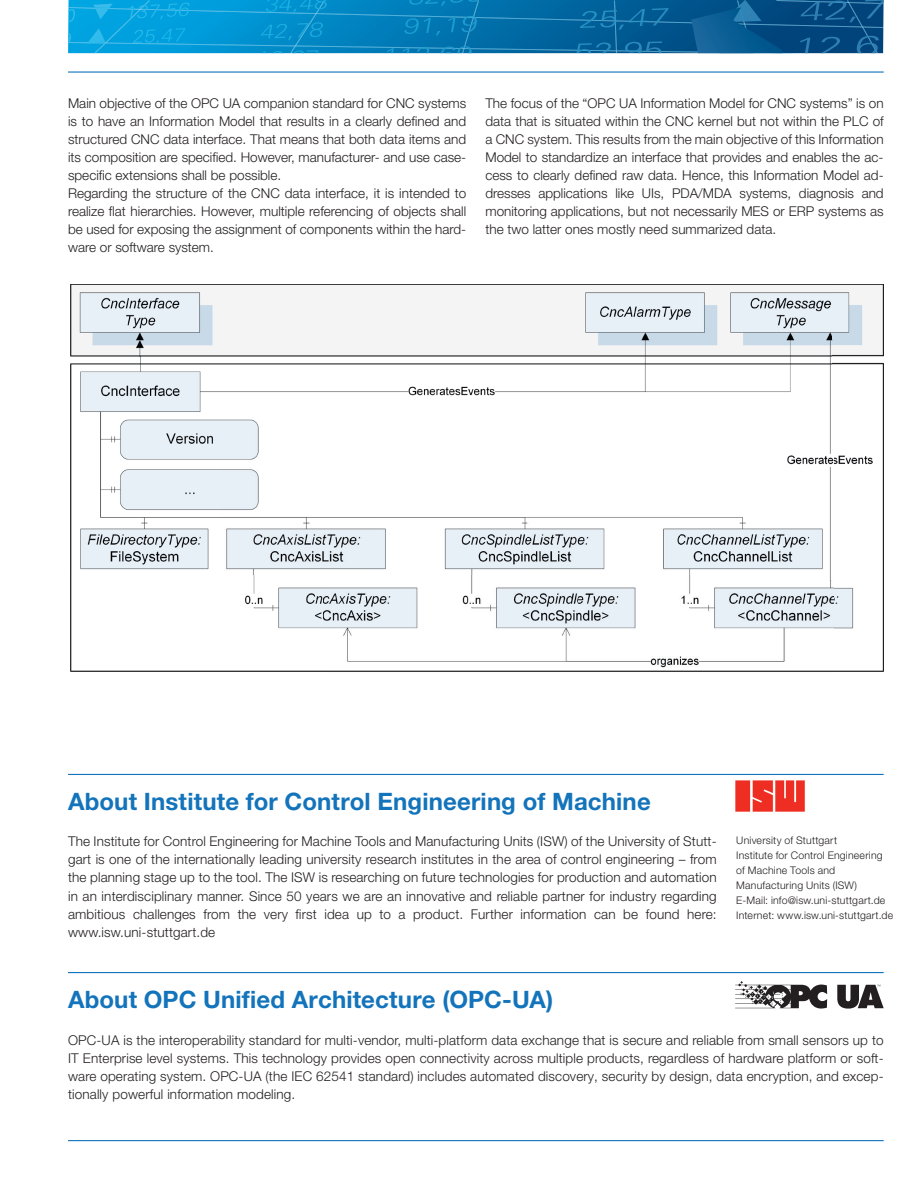
<style>
.page{position:relative;width:919px;height:1187px;background:#fff}
.page>*{position:absolute;margin:0;border:0;box-sizing:border-box;transform-origin:0 0}
.t1{font:700 24px "Helvetica Neue LT Pro";letter-spacing:.005em;color:#1374bb}
.t2{font:300 13.5px/18px "Helvetica Neue LT Pro";color:#231f20;text-align:justify}
.t3{font:300 10.5px/15px "Helvetica Neue LT Pro";letter-spacing:.02em;color:#231f20}
</style>
<div class="page">
<svg style="left:68px;top:0;width:815px;height:54px;background:#0a79b2"></svg>
<hr style="left:68px;top:71px;width:815px;height:2px;background:#1374bb">
<hr style="left:68px;top:1139px;width:815px;height:2px;background:#1374bb">
<hr style="left:68px;top:773px;width:815px;height:2px;background:#1374bb">
<hr style="left:68px;top:971px;width:815px;height:2px;background:#1374bb">
<svg style="left:735px;top:981px;width:92px;height:27px"></svg>
<svg style="left:837px;top:984px;width:46px;height:24px"></svg>
<img style="left:735px;top:780px;width:70px;height:32px">
<img style="left:70px;top:284px;width:813px;height:388px">
<p class="t2" style="left:68px;top:94px;width:400px;text-align:left">Main objective of the OPC UA companion standard for CNC systems is to have an Information Model that results in a clearly defined and structured CNC data interface. That means that both data items and its composition are specified. However, manufacturer- and use case&shy;specific extensions shall be possible.<br>Regarding the structure of the CNC data interface, it is intended to realize flat hierarchies. However, multiple referencing of objects shall be used for exposing the assignment of components within the hard&shy;ware or software system.</p>
<p class="t2" style="left:485px;top:94px;width:400px">The focus of the “OPC UA Information Model for CNC systems” is on data that is situated within the CNC kernel but not within the PLC of a CNC system. This results from the main objective of this Information Model to standardize an interface that provides and enables the ac&shy;cess to clearly defined raw data. Hence, this Information Model ad&shy;dresses applications like UIs, PDA/MDA systems, diagnosis and monitoring applications, but not necessarily MES or ERP systems as the two latter ones mostly need summarized data.</p>
<h1 class="t1" style="left:68px;top:786px;width:584px">About Institute for Control Engineering of Machine</h1>
<p class="t2" style="left:68px;top:832px;width:650px">The Institute for Control Engineering for Machine Tools and Manufacturing Units (ISW) of the University of Stutt&shy;gart is one of the internationally leading university research institutes in the area of control engineering – from the planning stage up to the tool. The ISW is researching on future technologies for production and automation in an interdisciplinary manner. Since 50 years we are an innovative and reliable partner for industry regarding ambitious challenges from the very first idea up to a product. Further information can be found here: www.isw.uni-stuttgart.de</p>
<p class="t3" style="left:736px;top:832px;width:158px">University of Stuttgart<br>Institute for Control Engineering of Machine Tools and<br>Manufacturing Units (ISW)<br>E-Mail: info@isw.uni-stuttgart.de<br>Internet: www.isw.uni-stuttgart.de</p>
<h1 class="t1" style="left:68px;top:984px;width:486px">About OPC Unified Architecture (OPC-UA)</h1>
<p class="t2" style="left:68px;top:1030px;width:817px">OPC-UA is the interoperability standard for multi-vendor, multi-platform data exchange that is secure and reliable from small sensors up to IT Enterprise level systems. This technology provides open connectivity across multiple products, regardless of hardware platform or soft&shy;ware operating system. OPC-UA (the IEC 62541 standard) includes automated discovery, security by design, data encryption, and excep&shy;tionally powerful information modeling.</p>
</div>
